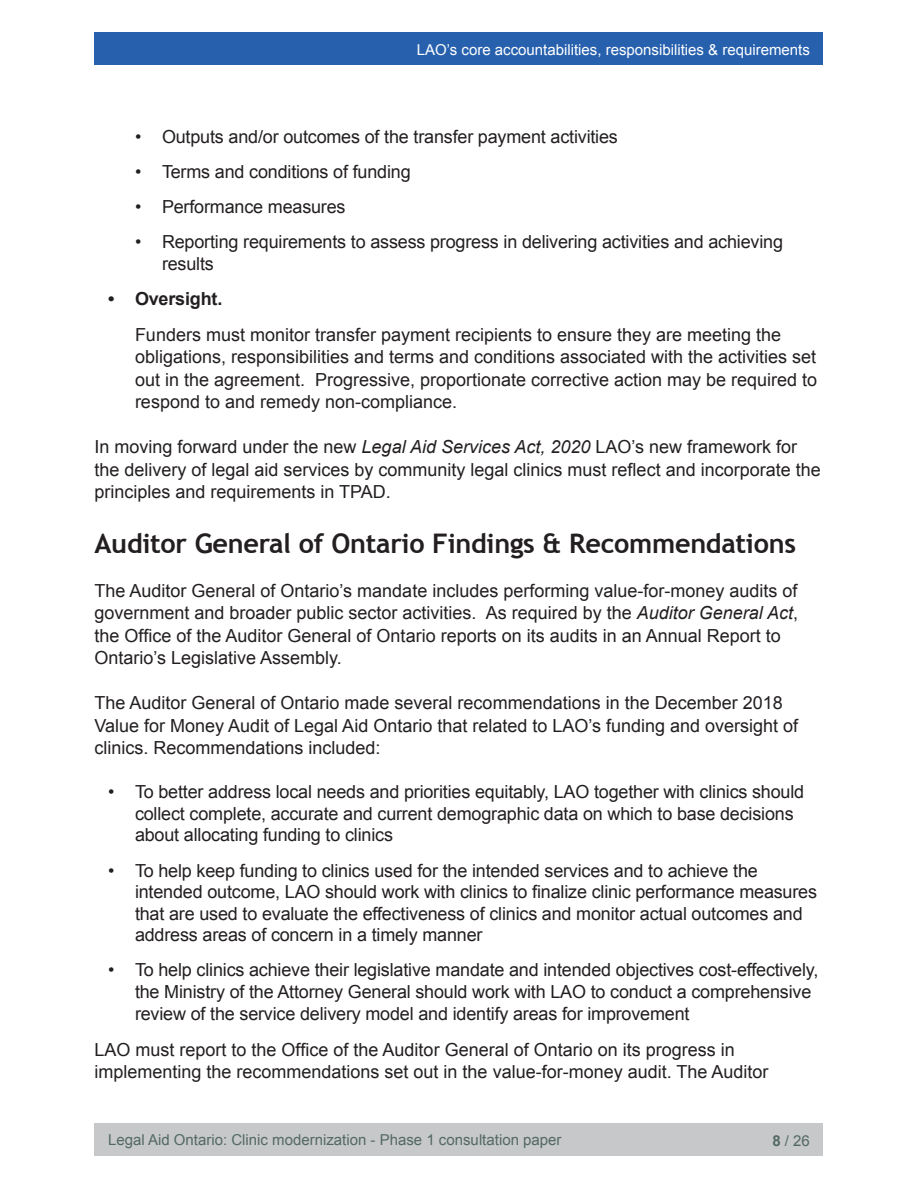
<style>
.page{position:relative;width:918px;height:1188px;background:#fff}
.page>*{position:absolute;margin:0;border:0;box-sizing:border-box;transform-origin:0 0}
.Heading_3{font:700 27px "Trebuchet MS";letter-spacing:-.01em;color:#231f20}
.t1{font:18px/22.5px "Arial";color:#231f20}
.t2{font:700 18px "Arial";letter-spacing:-.01em;color:#231f20}
.t3{font:15px "Arial";color:#546964}
.t4{font:15px "Arial";color:#fff}
.s1{font-style:italic}
.s2{font-weight:700}
</style>
<div class="page">
<div style="left:94px;top:1123px;width:730px;height:33px;background:#c6c8c9"></div>
<div style="left:94px;top:32px;width:730px;height:33px;background:#2761ae"></div>
<p class="t4" style="left:417px;top:40px;width:395px">LAO’s core accountabilities, responsibilities &amp; requirements</p>
<p class="t1" style="left:135px;top:125px;width:484px">• Outputs and/or outcomes of the transfer payment activities</p>
<p class="t1" style="left:135px;top:160px;width:277px">• Terms and conditions of funding</p>
<p class="t1" style="left:135px;top:196px;width:212px">• Performance measures</p>
<p class="t1" style="left:162px;top:231px;width:623px;line-height:21.6px;text-indent:-27px">• Reporting requirements to assess progress in delivering activities and achieving results</p>
<p class="t2" style="left:108px;top:286px;width:116px">• Oversight.</p>
<p class="t1" style="left:135px;top:323px;width:684px">Funders must monitor transfer payment recipients to ensure they are meeting the obligations, responsibilities and terms and conditions associated with the activities set out in the agreement. Progressive, proportionate corrective action may be required to respond to and remedy non-compliance.</p>
<p class="t1" style="left:94px;top:436px;width:728px">In moving forward under the new <span class="s1">Legal Aid Services Act, 2020</span> LAO’s new framework for the delivery of legal aid services by community legal clinics must reflect and incorporate the principles and requirements in TPAD.</p>
<h3 class="Heading_3" style="left:94px;top:527px;width:703px">Auditor General of Ontario Findings &amp; Recommendations</h3>
<p class="t1" style="left:94px;top:579px;width:705px">The Auditor General of Ontario’s mandate includes performing value-for-money audits of government and broader public sector activities. As required by the <span class="s1">Auditor General Act</span>, the Office of the Auditor General of Ontario reports on its audits in an Annual Report to Ontario’s Legislative Assembly.</p>
<p class="t1" style="left:94px;top:692px;width:705px">The Auditor General of Ontario made several recommendations in the December 2018<br>Value for Money Audit of Legal Aid Ontario that related to LAO’s funding and oversight of clinics. Recommendations included:</p>
<p class="t1" style="left:135px;top:781px;width:671px;line-height:21.6px;text-indent:-27px">• To better address local needs and priorities equitably, LAO together with clinics should collect complete, accurate and current demographic data on which to base decisions about allocating funding to clinics</p>
<p class="t1" style="left:135px;top:860px;width:684px;line-height:21.6px;text-indent:-27px">• To help keep funding to clinics used for the intended services and to achieve the intended outcome, LAO should work with clinics to finalize clinic performance measures that are used to evaluate the effectiveness of clinics and monitor actual outcomes and address areas of concern in a timely manner</p>
<p class="t1" style="left:135px;top:959px;width:685px;line-height:21.6px;text-indent:-27px">• To help clinics achieve their legislative mandate and intended objectives cost-effectively, the Ministry of the Attorney General should work with LAO to conduct a comprehensive review of the service delivery model and identify areas for improvement</p>
<p class="t1" style="left:94px;top:1038px;width:676px">LAO must report to the Office of the Auditor General of Ontario on its progress in implementing the recommendations set out in the value-for-money audit. The Auditor</p>
<p class="t3" style="left:108px;top:1130px;width:455px">Legal Aid Ontario: Clinic modernization - Phase 1 consultation paper</p>
<p class="t3" style="left:772px;top:1131px;width:39px"><span class="s2">8</span> / 26</p>
</div>
